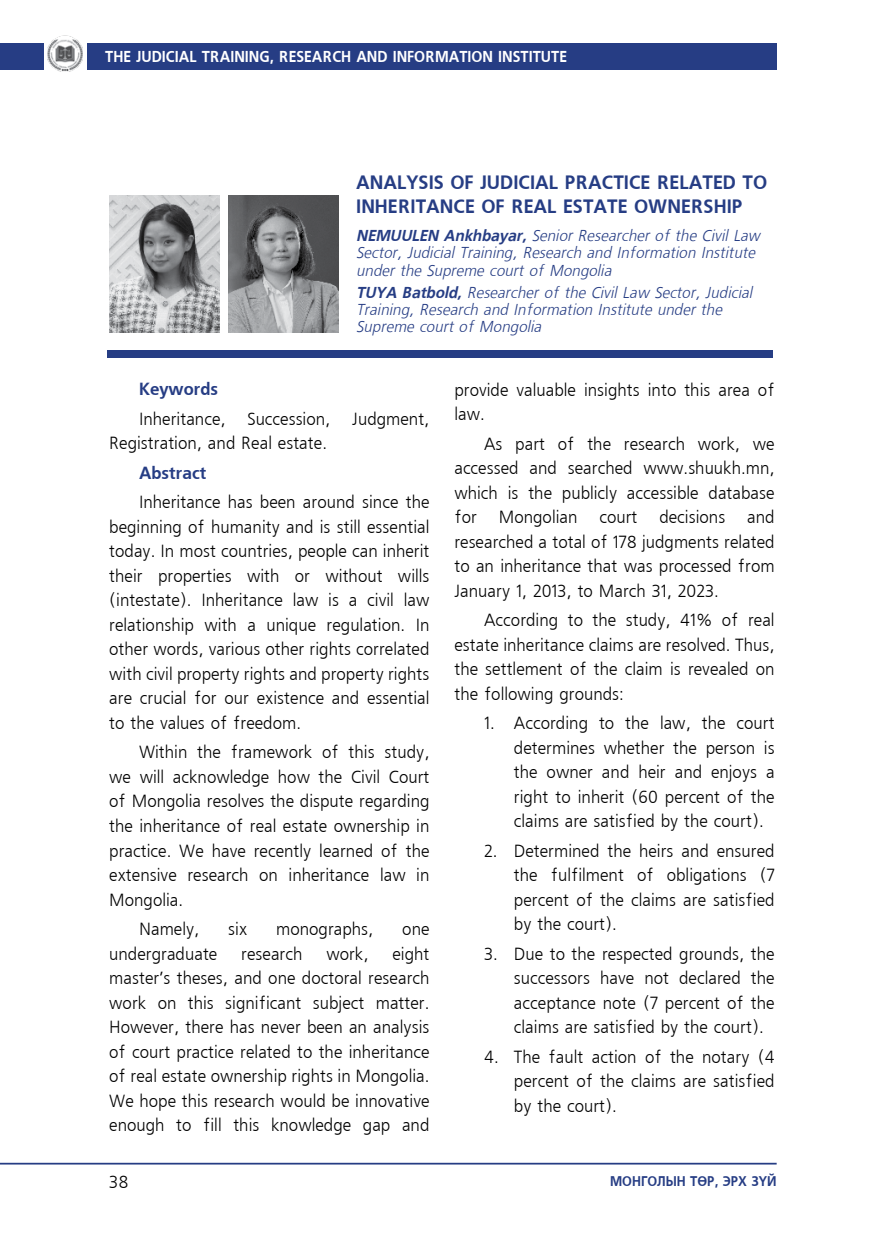
<style>
.page{position:relative;width:874px;height:1241px;background:#fff}
.page>*{position:absolute;margin:0;border:0;box-sizing:border-box;transform-origin:0 0}
.t1{font:700 19.25px/24.5px "Mogul Freeset";color:#263d84;scale:.95 1}
.t2{font:17.5px/24.5px "Mogul Freeset";color:#000;text-align:justify;scale:.95 1}
.t3{font:700 17.5px "Mogul Freeset";color:#263d84;scale:.95 1}
.t4{font:italic 15.75px/17.3px "Mogul Freeset";color:#263d84;scale:.95 1}
.t5{font:700 15.75px "Mogul Freeset";color:#fff;scale:.9 1}
.t6{font:700 14px "Mogul Freeset";color:#263d84;scale:.9 1}
.s1{font-weight:700}
</style>
<div class="page">
<div style="left:87px;top:43px;width:689px;height:27px;background:#263d84"></div>
<div style="left:0;top:43px;width:44px;height:27px;background:#263d84"></div>
<hr style="left:0;top:1162px;width:776px;height:2px;background:#263d84">
<img style="left:48px;top:36px;width:35px;height:35px">
<div style="left:107px;top:350px;width:665px;height:8px;background:#263d84"></div>
<img style="left:109px;top:195px;width:110px;height:137px">
<img style="left:228px;top:195px;width:110px;height:137px">
<p class="t5" style="left:105px;top:48px;width:514px">THE JUDICIAL TRAINING, RESEARCH AND INFORMATION INSTITUTE</p>
<p class="t1" style="left:356px;top:170px;width:434px">ANALYSIS OF JUDICIAL PRACTICE RELATED TO<br>INHERITANCE OF REAL ESTATE OWNERSHIP</p>
<p class="t4" style="left:356px;top:227px;width:426px"><span class="s1">NEMUULEN Ankhbayar,</span> Senior Researcher of the Civil Law<br>Sector, Judicial Training, Research and Information Institute under the Supreme court of Mongolia</p>
<p class="t4" style="left:356px;top:284px;width:418px"><span class="s1">TUYA Batbold,</span> Researcher of the Civil Law Sector, Judicial<br>Training, Research and Information Institute under the<br>Supreme court of Mongolia</p>
<p class="t3" style="left:139px;top:379px;width:85px">Keywords</p>
<p class="t2" style="left:109px;top:407px;width:338px;text-indent:30px">Inheritance, Succession, Judgment,<br>Registration, and Real estate.</p>
<p class="t3" style="left:139px;top:463px;width:72px">Abstract</p>
<p class="t2" style="left:109px;top:491px;width:338px;text-indent:30px">Inheritance has been around since the beginning of humanity and is still essential today. In most countries, people can inherit their properties with or without wills (intestate). Inheritance law is a civil law relationship with a unique regulation. In other words, various other rights correlated with civil property rights and property rights are crucial for our existence and essential to the values of freedom.</p>
<p class="t2" style="left:109px;top:741px;width:338px;text-indent:30px">Within the framework of this study, we will acknowledge how the Civil Court of Mongolia resolves the dispute regarding the inheritance of real estate ownership in practice. We have recently learned of the extensive research on inheritance law in Mongolia.</p>
<p class="t2" style="left:139px;top:917px;width:65px">Namely,</p>
<p class="t2" style="left:228px;top:917px;width:22px">six</p>
<p class="t2" style="left:276px;top:917px;width:104px">monographs,</p>
<p class="t2" style="left:402px;top:917px;width:30px">one</p>
<p class="t2" style="left:109px;top:941px;width:115px">undergraduate</p>
<p class="t2" style="left:241px;top:941px;width:66px">research</p>
<p class="t2" style="left:326px;top:941px;width:46px">work,</p>
<p class="t2" style="left:109px;top:941px;width:338px;text-indent:283px">eight master’s theses, and one doctoral research work on this significant subject matter.<br>However, there has never been an analysis of court practice related to the inheritance of real estate ownership rights in Mongolia.<br>We hope this research would be innovative enough to fill this knowledge gap and</p>
<p class="t2" style="left:454px;top:378px;width:338px">provide valuable insights into this area of law.</p>
<p class="t2" style="left:454px;top:432px;width:338px;text-indent:30px">As part of the research work, we accessed and searched www.shuukh.mn, which is the publicly accessible database for Mongolian court decisions and researched a total of 178 judgments related to an inheritance that was processed from January 1, 2013, to March 31, 2023.</p>
<p class="t2" style="left:454px;top:608px;width:338px;text-indent:30px">According to the study, 41% of real estate inheritance claims are resolved. Thus, the settlement of the claim is revealed on the following grounds:</p>
<p class="t2" style="left:513px;top:711px;width:276px;text-indent:-30px">1. According to the law, the court determines whether the person is the owner and heir and enjoys a right to inherit (60 percent of the claims are satisfied by the court).</p>
<p class="t2" style="left:513px;top:839px;width:276px;text-indent:-30px">2. Determined the heirs and ensured the fulfilment of obligations (7 percent of the claims are satisfied by the court).</p>
<p class="t2" style="left:513px;top:942px;width:276px;text-indent:-30px">3. Due to the respected grounds, the successors have not declared the acceptance note (7 percent of the claims are satisfied by the court).</p>
<p class="t2" style="left:513px;top:1045px;width:276px;text-indent:-30px">4. The fault action of the notary (4 percent of the claims are satisfied by the court).</p>
<p class="t2" style="left:109px;top:1170px;width:22px">38</p>
<p class="t6" style="left:609px;top:1172px;width:186px">МОНГОЛЫН ТӨР, ЭРХ ЗҮЙ</p>
</div>
